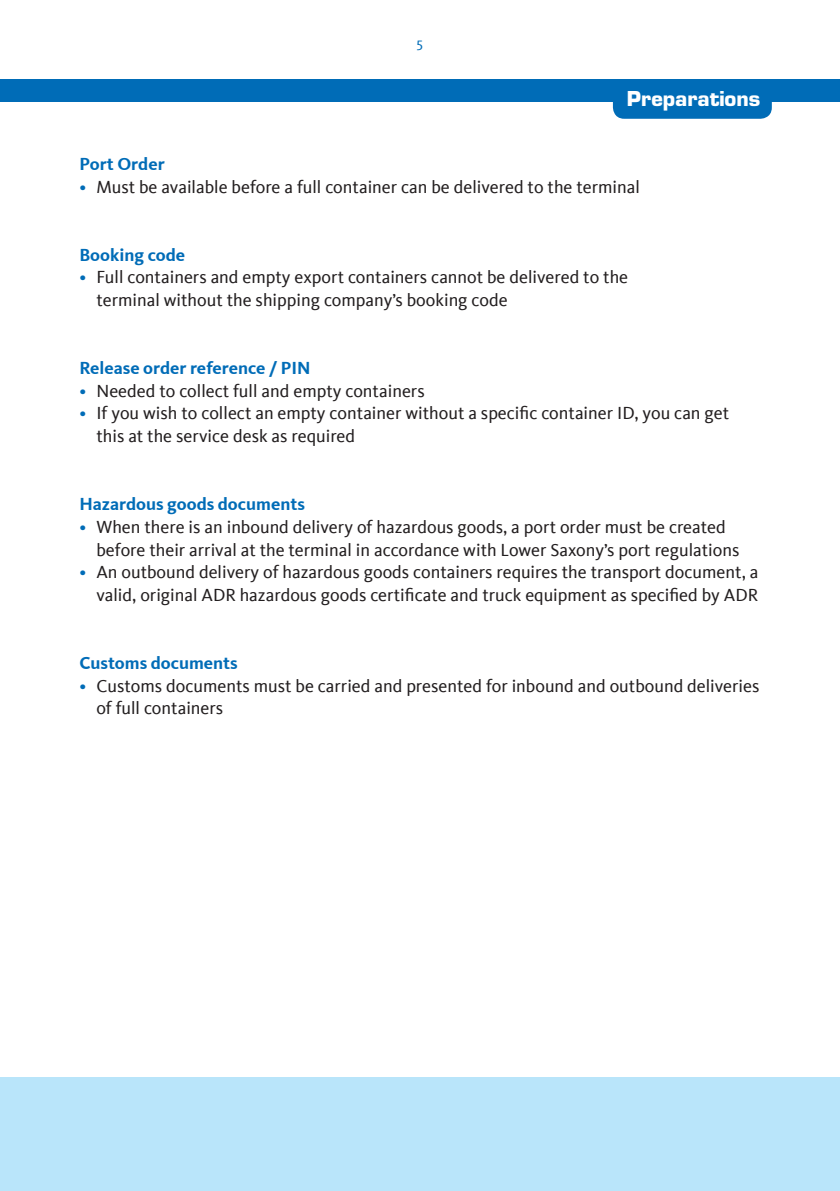
<style>
.page{position:relative;width:840px;height:1191px;background:#fff}
.page>*{position:absolute;margin:0;border:0;box-sizing:border-box;transform-origin:0 0}
.t1{font:700 20px "Eurostile LT Std";color:#fff}
.t2{font:18px/22.6px "CDU Kievit Tab";color:#231f20}
.t3{font:700 18px "CDU Kievit Tab";color:#006cb7}
.t4{font:14px "CDU Kievit Tab";color:#006cb7}
.s1{color:#006cb7}
</style>
<div class="page">
<div style="left:0;top:79px;width:839px;height:23px;background:#006cb7"></div>
<div style="left:0;top:1077px;width:839px;height:114px;background:#b9e5fa"></div>
<div style="left:612px;top:79px;width:159px;height:40px;background:#006cb7;border-radius:11px"></div>
<p class="t4" style="left:416px;top:37px;width:9px">5</p>
<p class="t1" style="left:626px;top:87px;width:135px">Preparations</p>
<p class="t3" style="left:79px;top:153px;width:87px">Port Order</p>
<p class="t2" style="left:79px;top:175px;width:561px"><span class="s1">•</span> Must be available before a full container can be delivered to the terminal</p>
<p class="t3" style="left:79px;top:244px;width:107px">Booking code</p>
<p class="t2" style="left:96px;top:266px;width:533px;text-indent:-17px"><span class="s1">•</span> Full containers and empty export containers cannot be delivered to the terminal without the shipping company’s booking code</p>
<p class="t3" style="left:79px;top:357px;width:232px">Release order reference / PIN</p>
<p class="t2" style="left:79px;top:379px;width:346px"><span class="s1">•</span> Needed to collect full and empty containers</p>
<p class="t2" style="left:96px;top:402px;width:634px;text-indent:-17px"><span class="s1">•</span> If you wish to collect an empty container without a specific container ID, you can get this at the service desk as required</p>
<p class="t3" style="left:79px;top:493px;width:227px">Hazardous goods documents</p>
<p class="t2" style="left:96px;top:515px;width:644px;text-indent:-17px"><span class="s1">•</span> When there is an inbound delivery of hazardous goods, a port order must be created before their arrival at the terminal in accordance with Lower Saxony’s port regulations</p>
<p class="t2" style="left:79px;top:561px;width:680px;text-align:right"><span class="s1">•</span> An outbound delivery of hazardous goods containers requires the transport document, a valid, original ADR hazardous goods certificate and truck equipment as specified by ADR</p>
<p class="t3" style="left:79px;top:652px;width:160px">Customs documents</p>
<p class="t2" style="left:96px;top:674px;width:664px;text-indent:-17px"><span class="s1">•</span> Customs documents must be carried and presented for inbound and outbound deliveries of full containers</p>
</div>
